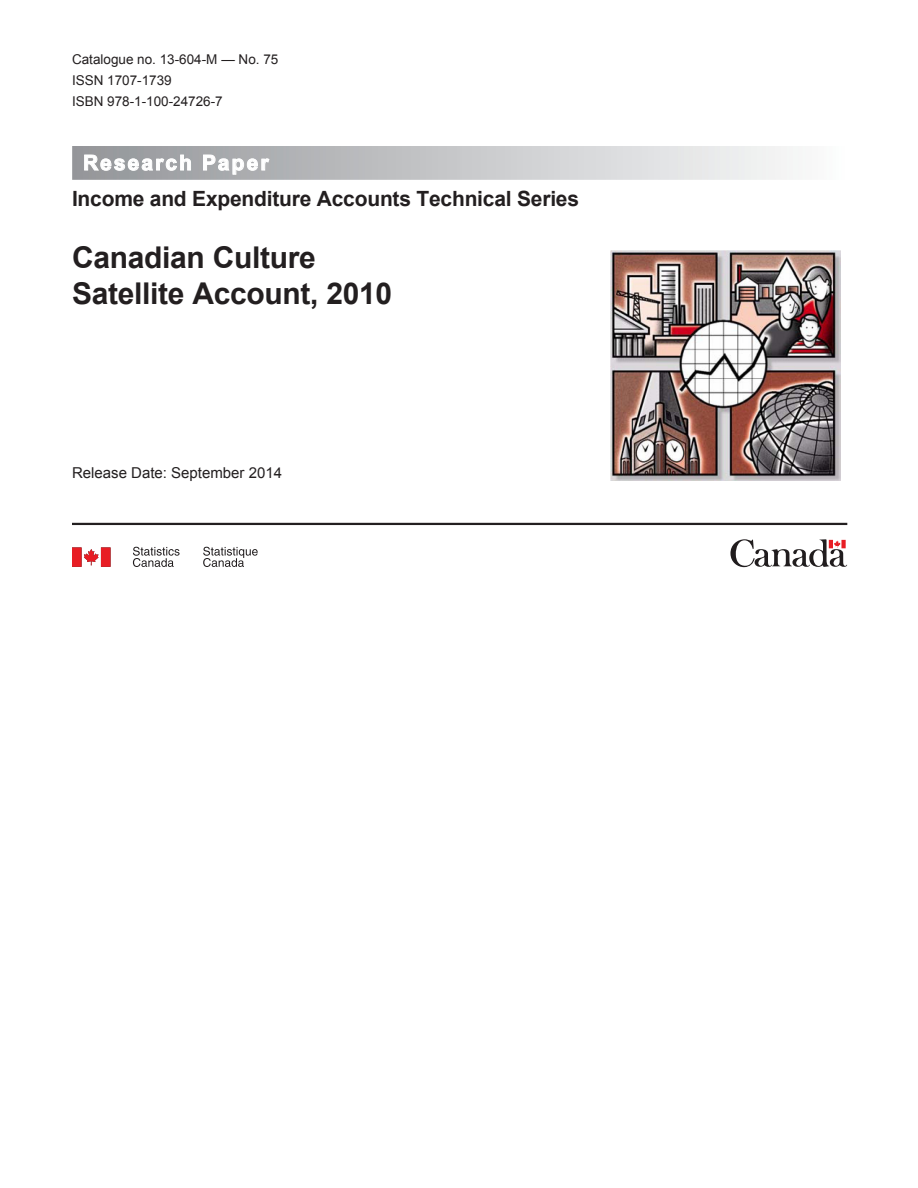
<style>
.page{position:relative;width:918px;height:1188px;background:#fff}
.page>*{position:absolute;margin:0;border:0;box-sizing:border-box;transform-origin:0 0}
.cover-title{font:700 30px/36px "Arial";letter-spacing:-.01em;color:#231f20}
.cover-series{font:700 21px "Arial";letter-spacing:-.01em;color:#231f20}
.t1{font:700 21px "Arial";letter-spacing:.1em;color:#fff}
.cover-by-division{font:15px "Arial";color:#231f20}
.cover-registration{font:13.5px "Arial";color:#231f20}
</style>
<div class="page">
<img style="left:610px;top:250px;width:231px;height:230px">
<svg style="left:84px;top:154px;width:107px;height:17px;background:#b6b7ba"></svg>
<svg style="left:203px;top:154px;width:67px;height:21px"></svg>
<svg style="left:203px;top:547px;width:55px;height:20px"></svg>
<svg style="left:133px;top:547px;width:47px;height:20px"></svg>
<svg style="left:72px;top:547px;width:39px;height:20px"></svg>
<svg style="left:730px;top:539px;width:117px;height:28px"></svg>
<hr style="left:72px;top:523px;width:775px;height:2px;background:#231f20">
<p class="cover-registration" style="left:72px;top:50px;width:208px">Catalogue no. 13-604-M — No. 75</p>
<p class="cover-registration" style="left:72px;top:71px;width:101px">ISSN 1707-1739</p>
<p class="cover-registration" style="left:72px;top:92px;width:152px">ISBN 978-1-100-24726-7</p>
<p class="t1" style="left:83px;top:149px;width:187px">Research Paper</p>
<p class="cover-series" style="left:72px;top:185px;width:509px">Income and Expenditure Accounts Technical Series</p>
<p class="cover-title" style="left:72px;top:240px;width:322px">Canadian Culture<br>Satellite Account, 2010</p>
<p class="cover-by-division" style="left:72px;top:463px;width:212px">Release Date: September 2014</p>
</div>
